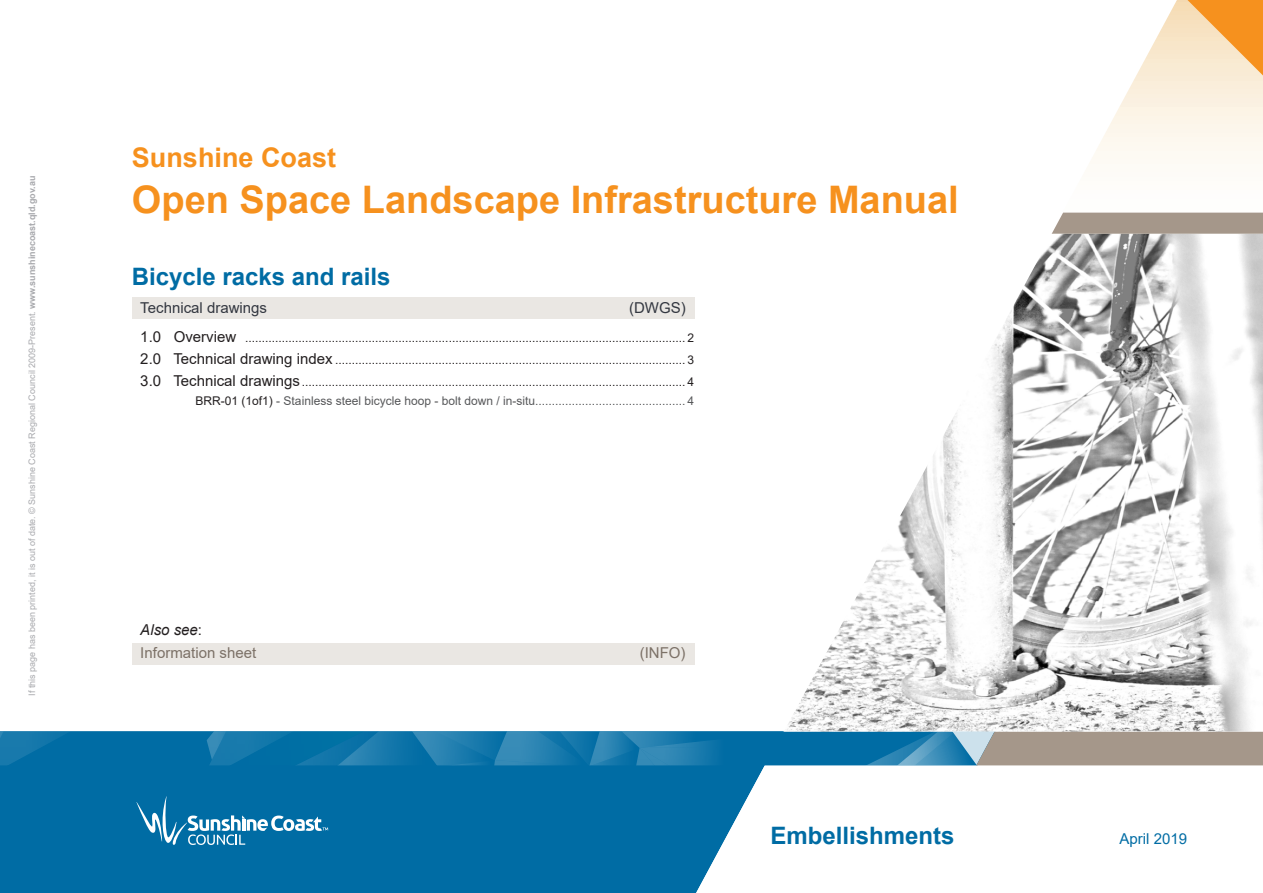
<style>
.page{position:relative;width:1263px;height:893px;background:#fff}
.page>*{position:absolute;margin:0;border:0;box-sizing:border-box;transform-origin:0 0}
.t1{font:700 37.95px "Arial";color:#f6911e}
.t2{font:700 27px "Arial";color:#f6911e}
.LIM_category_on_cont{font:700 24px "Arial";color:#006ca4}
.LIM_Heading_04{font:15px "Arial";color:#333740}
.LIM_Heading_04-2{font:15px "Arial";color:#7c7167}
.t3{font:15px "Arial";color:#006ca4}
.LIM_TOC_Level_1{font:italic 15px "Arial";color:#231f20}
.t4{font:12px "Arial";color:#231f20}
.t5{font:12px "Arial";color:#57585a}
.t6{font:9px "Arial";color:#a8a9ad}
.s1{font-weight:700}
.s2{font-size:15px}
.s3{color:#231f20}
.s4{font-style:normal}
</style>
<div class="page">
<div style="left:0;top:765px;width:685px;height:128px;background:#006ca4"></div>
<svg style="left:685px;top:21px;width:578px;height:872px"></svg>
<svg style="left:1166px;top:0;width:97px;height:98px;background:#f7ce9a"></svg>
<svg style="left:0;top:731px;width:1263px;height:34px;background:#3680a5"></svg>
<svg style="left:1052px;top:213px;width:211px;height:21px;background:#a89a8e"></svg>
<img style="left:784px;top:234px;width:479px;height:497px">
<svg style="left:136px;top:796px;width:192px;height:49px;background:#2983b2"></svg>
<div style="left:132px;top:298px;width:562px;height:21px;background:#eae7e3"></div>
<div style="left:132px;top:643px;width:562px;height:21px;background:#eae7e3"></div>
<p class="t6" style="left:26px;top:696px;width:521px;rotate:-90deg">If this page has been printed, it is out of date. © Sunshine Coast Regional Council 2009-Present. <span class="s1">www.sunshinecoast.qld.gov.au</span></p>
<h2 class="t2" style="left:132px;top:139px;width:206px">Sunshine Coast</h2>
<h1 class="t1" style="left:132px;top:173px;width:828px">Open Space Landscape Infrastructure Manual</h1>
<p class="LIM_category_on_cont" style="left:132px;top:260px;width:260px">Bicycle racks and rails</p>
<p class="LIM_Heading_04" style="left:140px;top:297px;width:128px">Technical drawings</p>
<p class="LIM_Heading_04" style="left:629px;top:297px;width:58px">(DWGS)</p>
<p class="t4" style="left:140px;top:329px;width:555px"><span class="s2">1.0 Overview</span> .................................................................................................................................... 2</p>
<p class="t4" style="left:140px;top:351px;width:555px"><span class="s2">2.0 Technical drawing index</span> ......................................................................................................... 3</p>
<p class="t4" style="left:140px;top:374px;width:555px"><span class="s2">3.0 Technical drawings</span>................................................................................................................... 4</p>
<p class="t5" style="left:196px;top:393px;width:500px"><span class="s3">BRR-01 (1of1)</span> - Stainless steel bicycle hoop - bolt down / in-situ............................................. 4</p>
<p class="LIM_TOC_Level_1" style="left:140px;top:620px;width:63px">Also see<span class="s4">:</span></p>
<p class="LIM_Heading_04-2" style="left:140px;top:643px;width:117px">Information sheet</p>
<p class="LIM_Heading_04-2" style="left:640px;top:643px;width:47px">(INFO)</p>
<h3 class="LIM_category_on_cont" style="left:770px;top:819px;width:186px">Embellishments</h3>
<p class="t3" style="left:1119px;top:829px;width:69px">April 2019</p>
</div>
